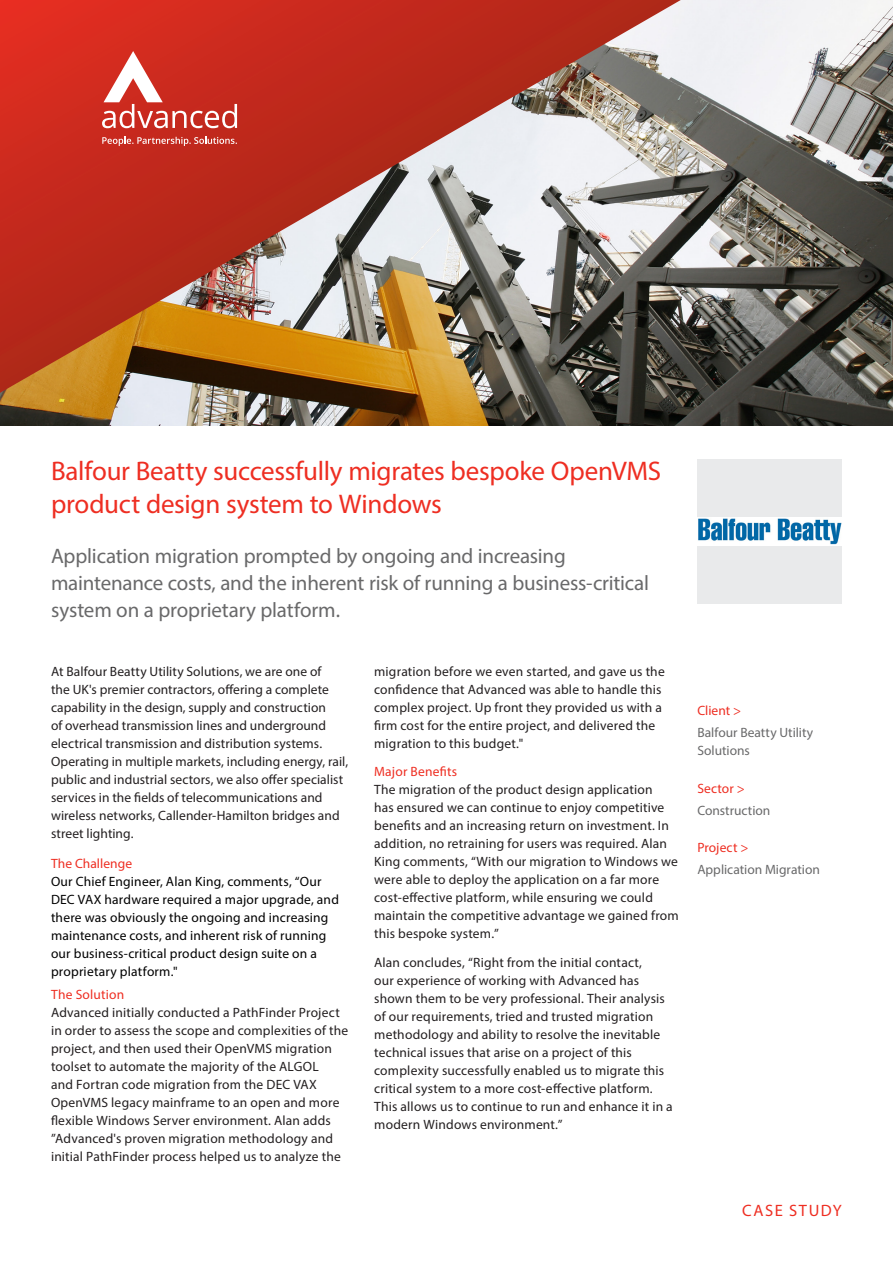
<style>
.page{position:relative;width:893px;height:1263px;background:#fff}
.page>*{position:absolute;margin:0;border:0;box-sizing:border-box;transform-origin:0 0}
.Headline{font:27px/33px "Myriad Pro";letter-spacing:-.01em;color:#ee2e22}
.Introduction{font:21px/27px "Myriad Pro";letter-spacing:-.01em;color:#69696a}
.Document_Type{font:16.5px "Myriad Pro";letter-spacing:.1em;color:#ee2e22}
.Body_Copy{font:13.5px/18px "Myriad Pro";letter-spacing:.015em;color:#231f20}
.Subheading{font:13.5px/18px "Myriad Pro";letter-spacing:.005em;color:#231f20}
.Subheading-2{font:13.5px/18px "Myriad Pro";letter-spacing:.01em;color:#000}
.Body_Aside{font:13.5px/18px "Myriad Pro";color:#69696a}
.Subheading-3{font:13.5px "Myriad Pro";letter-spacing:.005em;color:#ee2e22}
.s1{color:#ee2e22}
</style>
<div class="page">
<img style="left:0;top:0;width:893px;height:425px">
<div style="left:697px;top:459px;width:145px;height:145px;background:#e9eaeb"></div>
<img style="left:697px;top:518px;width:145px;height:27px">
<svg style="left:0;top:0;width:681px;height:393px;background:#b36451"></svg>
<svg style="left:102px;top:137px;width:135px;height:9px"></svg>
<svg style="left:102px;top:51px;width:135px;height:77px"></svg>
<p class="Headline" style="left:51px;top:453px;width:611px">Balfour Beatty successfully migrates bespoke OpenVMS product design system to Windows</p>
<p class="Introduction" style="left:51px;top:542px;width:600px">Application migration prompted by ongoing and increasing maintenance costs, and the inherent risk of running a business-critical system on a proprietary platform.</p>
<p class="Subheading" style="left:51px;top:662px;width:299px">At Balfour Beatty Utility Solutions, we are one of<br>the UK's premier contractors, offering a complete capability in the design, supply and construction<br>of overhead transmission lines and underground electrical transmission and distribution systems.<br>Operating in multiple markets, including energy, rail, public and industrial sectors, we also offer specialist services in the fields of telecommunications and wireless networks, Callender-Hamilton bridges and street lighting.</p>
<p class="Subheading-2" style="left:51px;top:855px;width:289px"><span class="s1">The Challenge<br></span>Our Chief Engineer, Alan King, comments, “Our DEC VAX hardware required a major upgrade, and there was obviously the ongoing and increasing maintenance costs, and inherent risk of running our business-critical product design suite on a proprietary platform."</p>
<p class="Body_Copy" style="left:51px;top:985px;width:299px"><span class="s1">The Solution<br></span>Advanced initially conducted a PathFinder Project in order to assess the scope and complexities of the project, and then used their OpenVMS migration toolset to automate the majority of the ALGOL<br>and Fortran code migration from the DEC VAX OpenVMS legacy mainframe to an open and more flexible Windows Server environment. Alan adds ”Advanced's proven migration methodology and initial PathFinder process helped us to analyze the</p>
<p class="Body_Copy" style="left:374px;top:662px;width:292px">migration before we even started, and gave us the confidence that Advanced was able to handle this complex project. Up front they provided us with a firm cost for the entire project, and delivered the migration to this budget."</p>
<p class="Body_Copy" style="left:374px;top:762px;width:306px"><span class="s1">Major Benefits<br></span>The migration of the product design application<br>has ensured we can continue to enjoy competitive benefits and an increasing return on investment. In addition, no retraining for users was required. Alan King comments, “With our migration to Windows we were able to deploy the application on a far more cost-effective platform, while ensuring we could maintain the competitive advantage we gained from this bespoke system.”</p>
<p class="Body_Copy" style="left:374px;top:953px;width:300px">Alan concludes, “Right from the initial contact,<br>our experience of working with Advanced has shown them to be very professional. Their analysis of our requirements, tried and trusted migration methodology and ability to resolve the inevitable technical issues that arise on a project of this complexity successfully enabled us to migrate this critical system to a more cost-effective platform.<br>This allows us to continue to run and enhance it in a modern Windows environment.”</p>
<p class="Subheading-3" style="left:697px;top:702px;width:45px">Client &gt;</p>
<p class="Body_Aside" style="left:697px;top:724px;width:117px">Balfour Beatty Utility<br>Solutions</p>
<p class="Subheading-3" style="left:697px;top:780px;width:49px">Sector &gt;</p>
<p class="Body_Aside" style="left:697px;top:801px;width:75px">Construction</p>
<p class="Subheading-3" style="left:697px;top:839px;width:53px">Project &gt;</p>
<p class="Body_Aside" style="left:697px;top:860px;width:124px">Application Migration</p>
<p class="Document_Type" style="left:742px;top:1200px;width:101px">CASE STUDY</p>
</div>
